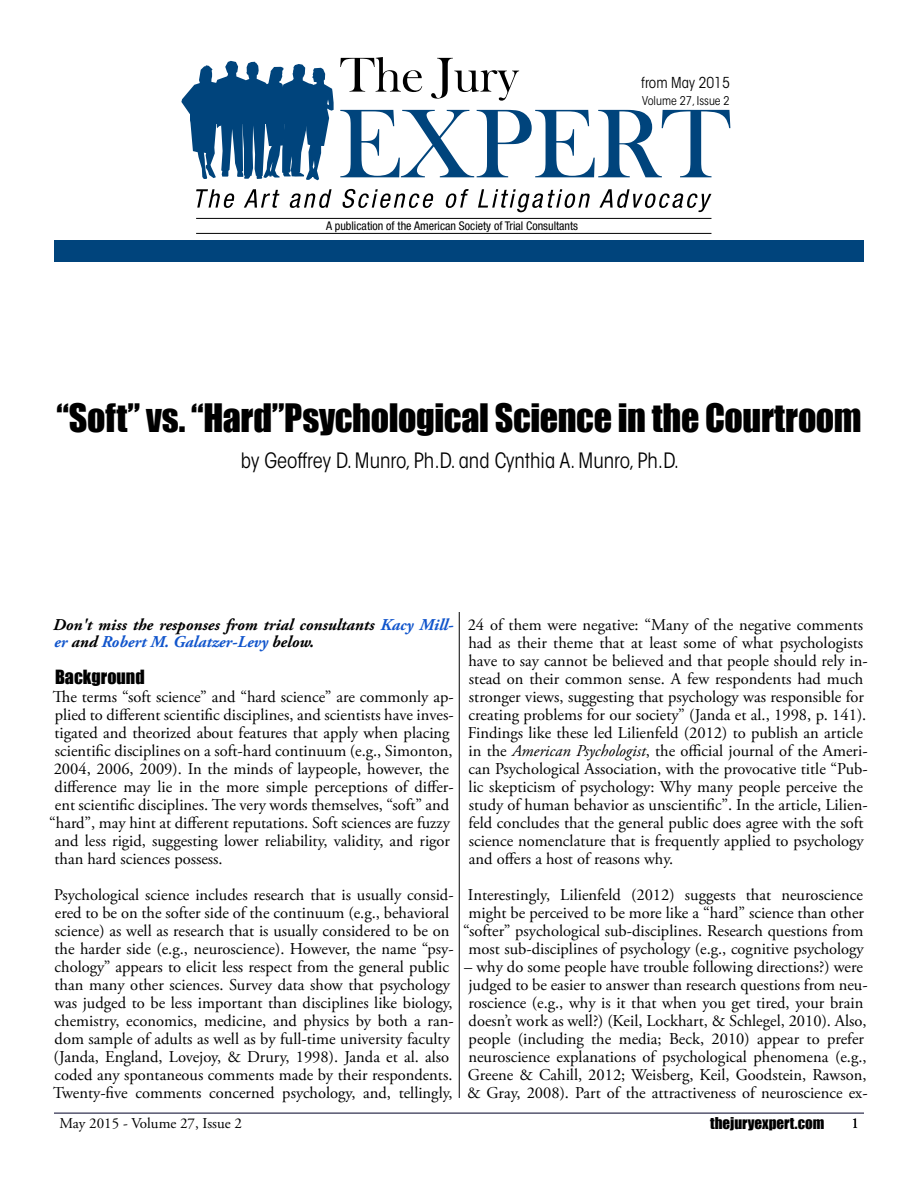
<style>
.page{position:relative;width:918px;height:1188px;background:#fff}
.page>*{position:absolute;margin:0;border:0;box-sizing:border-box;transform-origin:0 0}
.t1{font:36px "Impact";letter-spacing:-.01em;color:#000}
.t2{font:21px "ITC Avant Garde MM 302 450";color:#000}
.t3{font:18px "Impact";color:#000}
.t4{font:16.5px/18px "Adobe Garamond Pro";color:#000}
.t5{font:italic 700 16.5px/16.5px "Adobe Garamond Pro";color:#000}
.t6{font:15px "Adobe Garamond Pro";color:#000}
.t7{font:15px "Impact";color:#000}
.t8{font:15px "ITC Avant Garde MM 302 450";color:#000}
.t9{font:condensed 12px "Helvetica Neue";color:#000}
.t10{font:12px "ITC Avant Garde MM 302 450";color:#000}
.s1{color:#15c}
.s2{font-style:italic}
</style>
<div class="page">
<hr style="left:54px;top:1113px;width:810px;height:1px;background:#000027">
<svg style="left:340px;top:57px;width:82px;height:35px"></svg>
<svg style="left:431px;top:58px;width:88px;height:43px"></svg>
<svg style="left:340px;top:110px;width:390px;height:67px"></svg>
<svg style="left:196px;top:189px;width:39px;height:19px"></svg>
<svg style="left:244px;top:189px;width:35px;height:19px"></svg>
<svg style="left:289px;top:189px;width:43px;height:19px"></svg>
<svg style="left:342px;top:189px;width:92px;height:19px"></svg>
<svg style="left:445px;top:189px;width:24px;height:19px"></svg>
<svg style="left:478px;top:189px;width:112px;height:23px"></svg>
<svg style="left:599px;top:189px;width:112px;height:23px"></svg>
<svg style="left:181px;top:61px;width:153px;height:119px"></svg>
<div style="left:214px;top:94px;width:95px;height:30px;background:#00447c"></div>
<hr style="left:196px;top:218px;width:515px;height:1px;background:#000">
<hr style="left:196px;top:233px;width:515px;height:1px;background:#000">
<div style="left:54px;top:240px;width:810px;height:21px;background:#00447c"></div>
<hr style="left:459px;top:612px;width:1px;height:486px;background:#000">
<p class="t9" style="left:326px;top:219px;width:254px">A publication of the American Society of Trial Consultants</p>
<p class="t8" style="left:641px;top:74px;width:90px">from May 2015</p>
<p class="t10" style="left:642px;top:93px;width:89px">Volume 27, Issue 2</p>
<h1 class="t1" style="left:56px;top:390px;width:807px">“Soft” vs. “Hard”Psychological Science in the Courtroom</h1>
<p class="t2" style="left:241px;top:448px;width:440px">by Geoffrey D. Munro, Ph.D. and Cynthia A. Munro, Ph.D.</p>
<p class="t5" style="left:53px;top:617px;width:402px">Don't miss the responses from trial consultants <span class="s1">Kacy Mill&shy;er</span> and <span class="s1">Robert M. Galatzer-Levy</span> below.</p>
<p class="t3" style="left:55px;top:663px;width:91px">Background</p>
<p class="t4" style="left:53px;top:688px;width:402px">The terms “soft science” and “hard science” are commonly ap-</p>
<p class="t4" style="left:55px;top:706px;width:400px">plied to different scientific disciplines, and scientists have inves-</p>
<p class="t4" style="left:54px;top:724px;width:397px">tigated and theorized about features that apply when placing</p>
<p class="t4" style="left:55px;top:742px;width:399px">scientific disciplines on a soft-hard continuum (e.g., Simonton,</p>
<p class="t4" style="left:54px;top:760px;width:397px">2004, 2006, 2009). In the minds of laypeople, however, the</p>
<p class="t4" style="left:55px;top:778px;width:401px">difference may lie in the more simple perceptions of differ-</p>
<p class="t4" style="left:55px;top:796px;width:396px">ent scientific disciplines. The very words themselves, “soft” and</p>
<p class="t4" style="left:49px;top:814px;width:402px">“hard”, may hint at different reputations. Soft sciences are fuzzy</p>
<p class="t4" style="left:55px;top:832px;width:397px">and less rigid, suggesting lower reliability, validity, and rigor</p>
<p class="t4" style="left:54px;top:850px;width:170px">than hard sciences possess.</p>
<p class="t4" style="left:53px;top:886px;width:402px">Psychological science includes research that is usually consid&shy;ered to be on the softer side of the continuum (e.g., behavioral science) as well as research that is usually considered to be on the harder side (e.g., neuroscience). However, the name “psy&shy;chology” appears to elicit less respect from the general public than many other sciences. Survey data show that psychology was judged to be less important than disciplines like biology, chemistry, economics, medicine, and physics by both a ran&shy;dom sample of adults as well as by full-time university faculty (Janda, England, Lovejoy, &amp; Drury, 1998). Janda et al. also coded any spontaneous comments made by their respondents.<br>Twenty-five comments concerned psychology, and, tellingly,</p>
<p class="t4" style="left:468px;top:616px;width:402px">24 of them were negative: “Many of the negative comments had as their theme that at least some of what psychologists have to say cannot be believed and that people should rely in&shy;stead on their common sense. A few respondents had much stronger views, suggesting that psychology was responsible for creating problems for our society” (Janda et al., 1998, p. 141).<br>Findings like these led Lilienfeld (2012) to publish an article in the <span class="s2">American Psychologist</span>, the official journal of the Ameri&shy;can Psychological Association, with the provocative title “Pub&shy;lic skepticism of psychology: Why many people perceive the study of human behavior as unscientific”. In the article, Lilien&shy;feld concludes that the general public does agree with the soft science nomenclature that is frequently applied to psychology and offers a host of reasons why.</p>
<p class="t4" style="left:463px;top:886px;width:402px;text-align:center">Interestingly, Lilienfeld (2012) suggests that neuroscience might be perceived to be more like a “hard” science than other “softer” psychological sub-disciplines. Research questions from most sub-disciplines of psychology (e.g., cognitive psychology</p>
<p class="t4" style="left:464px;top:958px;width:405px">– why do some people have trouble following directions?) were judged to be easier to answer than research questions from neu&shy;roscience (e.g., why is it that when you get tired, your brain doesn’t work as well?) (Keil, Lockhart, &amp; Schlegel, 2010). Also, people (including the media; Beck, 2010) appear to prefer neuroscience explanations of psychological phenomena (e.g., Greene &amp; Cahill, 2012; Weisberg, Keil, Goodstein, Rawson, &amp; Gray, 2008). Part of the attractiveness of neuroscience ex-</p>
<p class="t6" style="left:59px;top:1114px;width:184px">May 2015 - Volume 27, Issue 2</p>
<p class="t7" style="left:710px;top:1112px;width:116px">thejuryexpert.com</p>
<p class="t6" style="left:852px;top:1114px;width:9px">1</p>
</div>
